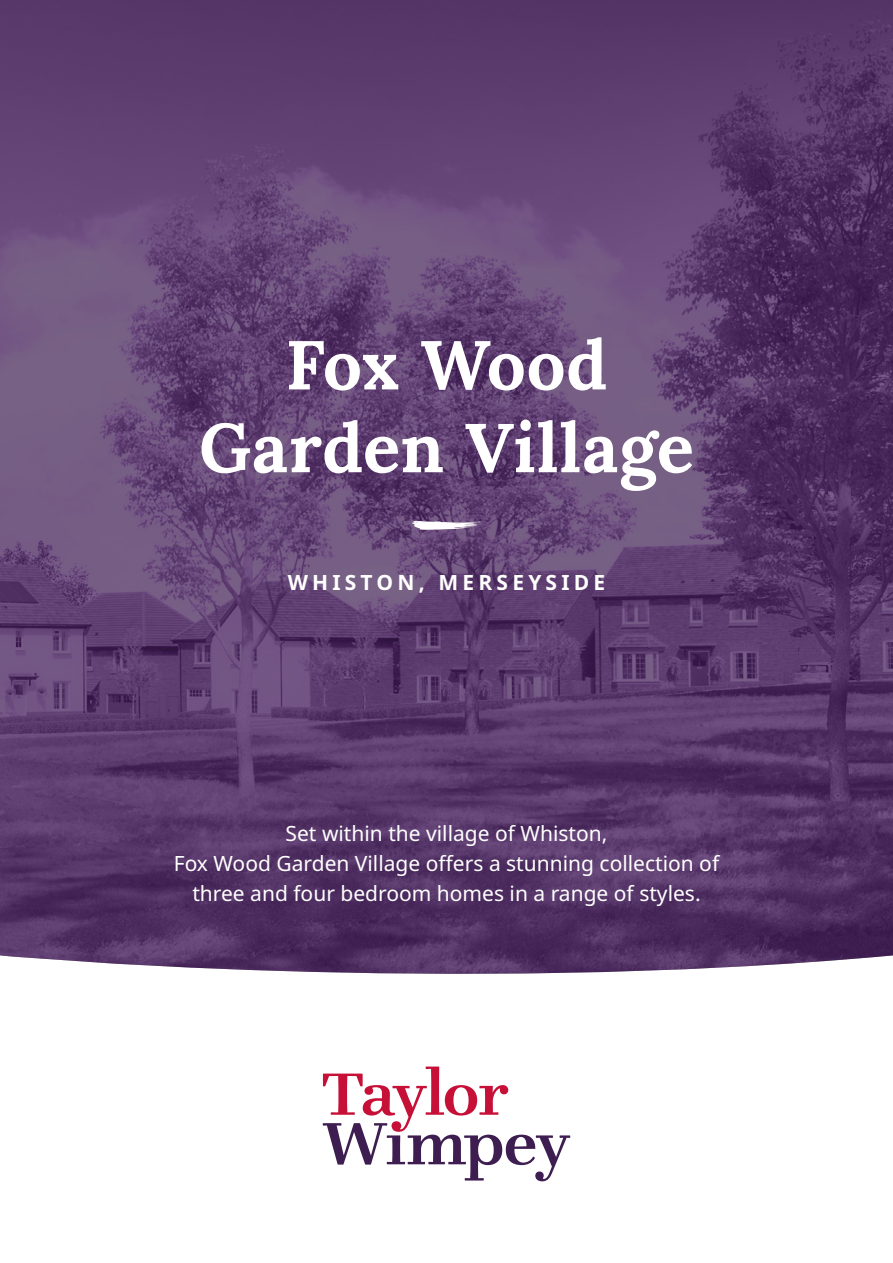
<style>
.page{position:relative;width:893px;height:1263px;background:#fff}
.page>*{position:absolute;margin:0;border:0;box-sizing:border-box;transform-origin:0 0}
.t1{font:700 69px/82.8px "Lora";letter-spacing:.005em;color:#fff;text-align:center}
.t2{font:21px/30px "Noto Sans";color:#fff;text-align:center}
.t3{font:700 21px "Noto Sans";letter-spacing:.2em;color:#fff}
</style>
<div class="page">
<img style="left:0;top:0;width:893px;height:974px">
<svg style="left:323px;top:1066px;width:247px;height:115px"></svg>
<svg style="left:412px;top:521px;width:69px;height:9px"></svg>
<h1 class="t1" style="left:199px;top:316px;width:496px">Fox Wood<br>Garden Village</h1>
<p class="t3" style="left:288px;top:567px;width:319px">WHISTON, MERSEYSIDE</p>
<p class="t2" style="left:174px;top:819px;width:547px">Set within the village of Whiston,<br>Fox Wood Garden Village offers a stunning collection of three and four bedroom homes in a range of styles.</p>
</div>
